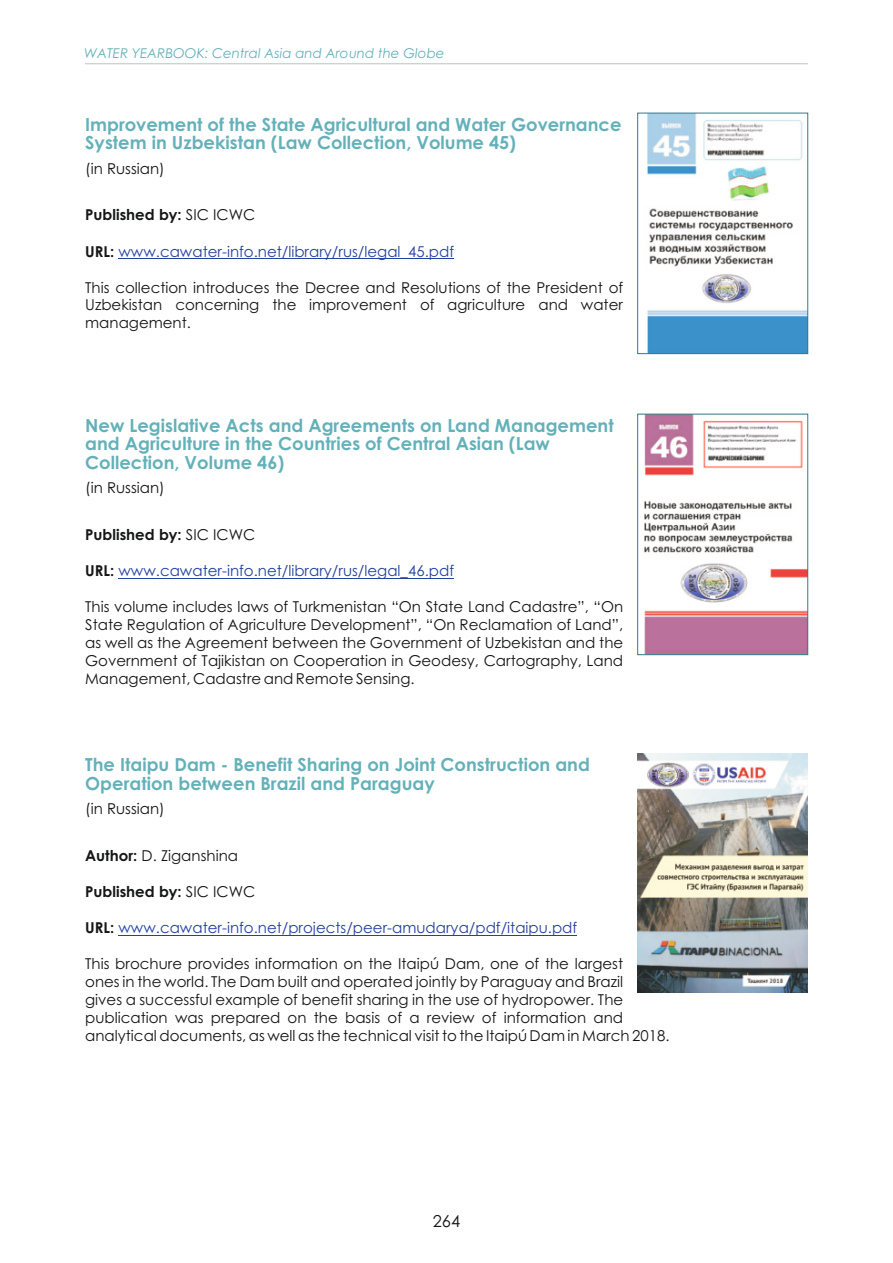
<style>
.page{position:relative;width:893px;height:1263px;background:#fff}
.page>*{position:absolute;margin:0;border:0;box-sizing:border-box;transform-origin:0 0}
.t1{font:700 18px/18.6px "Century Gothic";color:#64b1b9}
.t2{font:16.5px "Century Gothic";color:#151616}
.t3{font:15px/17.9px "Century Gothic";color:#151616;text-align:justify}
.t4{font:15px "Century Gothic";color:#24419f}
.t5{font:700 15px "Century Gothic";color:#151616}
.t6{font:italic 13.5px "Century Gothic";color:#64b1b9}
.s1{font-weight:400}
.s2{font-weight:700;color:#151616}
.s3{font-weight:700}
</style>
<div class="page">
<img style="left:647px;top:115px;width:159px;height:237px">
<div style="left:637px;top:113px;width:171px;height:241px;border:1px solid #337c87"></div>
<hr style="left:118px;top:258px;width:336px;height:1px;background:#24419f">
<img style="left:644px;top:416px;width:162px;height:237px">
<div style="left:637px;top:414px;width:171px;height:241px;border:1px solid #337c87"></div>
<hr style="left:118px;top:578px;width:336px;height:1px;background:#24419f">
<img style="left:638px;top:753px;width:170px;height:239px">
<hr style="left:118px;top:935px;width:459px;height:1px;background:#24419f">
<hr style="left:85px;top:63px;width:723px;height:1px;background:#c5c5c5">
<p class="t6" style="left:84px;top:48px;width:362px">WATER YEARBOOK: Central Asia and Around the Globe</p>
<p class="t1" style="left:85px;top:117px;width:538px">Improvement of the State Agricultural and Water Governance<br>System in Uzbekistan (Law Collection, Volume 45)</p>
<p class="t3" style="left:85px;top:161px;width:81px">(in Russian)</p>
<p class="t5" style="left:85px;top:209px;width:172px">Published by: <span class="s1">SIC ICWC</span></p>
<p class="t4" style="left:85px;top:245px;width:370px"><span class="s2">URL:</span> www.cawater-info.net/library/rus/legal_45.pdf</p>
<p class="t3" style="left:85px;top:279px;width:539px">This collection introduces the Decree and Resolutions of the President of Uzbekistan concerning the improvement of agriculture and water management.</p>
<p class="t1" style="left:85px;top:418px;width:530px">New Legislative Acts and Agreements on Land Management and Agriculture in the Countries of Central Asian (Law<br>Collection, Volume 46)</p>
<p class="t3" style="left:85px;top:480px;width:81px">(in Russian)</p>
<p class="t5" style="left:85px;top:529px;width:172px">Published by: <span class="s1">SIC ICWC</span></p>
<p class="t4" style="left:85px;top:565px;width:370px"><span class="s2">URL:</span> www.cawater-info.net/library/rus/legal_46.pdf</p>
<p class="t3" style="left:85px;top:599px;width:539px">This volume includes laws of Turkmenistan “On State Land Cadastre”, “On State Regulation of Agriculture Development”, “On Reclamation of Land”, as well as the Agreement between the Government of Uzbekistan and the Government of Tajikistan on Cooperation in Geodesy, Cartography, Land Management, Cadastre and Remote Sensing.</p>
<p class="t1" style="left:85px;top:757px;width:506px">The Itaipu Dam - Benefit Sharing on Joint Construction and<br>Operation between Brazil and Paraguay</p>
<p class="t3" style="left:85px;top:801px;width:81px">(in Russian)</p>
<p class="t3" style="left:85px;top:848px;width:154px"><span class="s3">Author:</span> D. Ziganshina</p>
<p class="t5" style="left:85px;top:886px;width:172px">Published by: <span class="s1">SIC ICWC</span></p>
<p class="t4" style="left:85px;top:922px;width:494px"><span class="s2">URL:</span> www.cawater-info.net/projects/peer-amudarya/pdf/itaipu.pdf</p>
<p class="t3" style="left:85px;top:956px;width:586px;text-align:left">This brochure provides information on the Itaipú Dam, one of the largest<br>ones in the world. The Dam built and operated jointly by Paraguay and Brazil<br>gives a successful example of benefit sharing in the use of hydropower. The publication was prepared on the basis of a review of information and analytical documents, as well as the technical visit to the Itaipú Dam in March 2018.</p>
<p class="t2" style="left:433px;top:1214px;width:29px">264</p>
</div>
